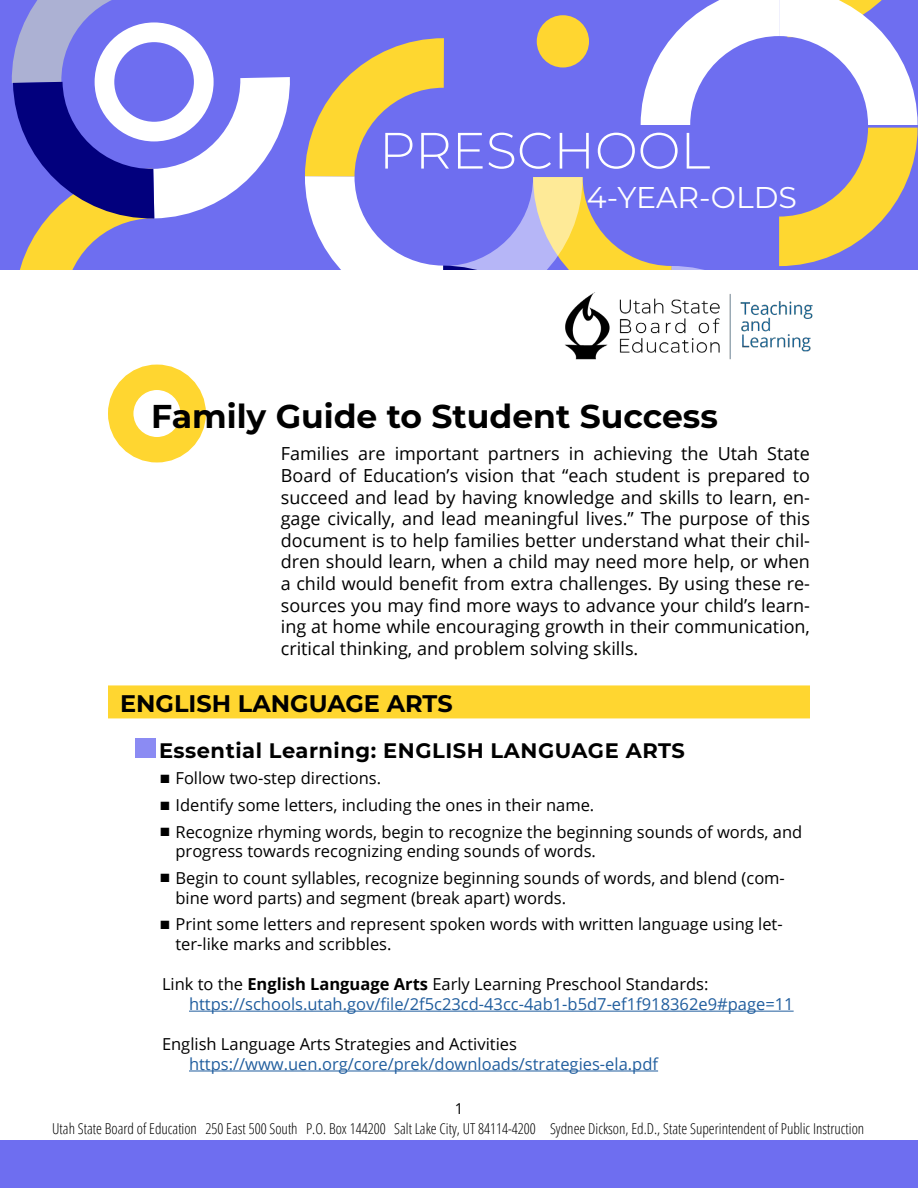
<style>
.page{position:relative;width:918px;height:1188px;background:#fff}
.page>*{position:absolute;margin:0;border:0;box-sizing:border-box;transform-origin:0 0}
.GradeLevel{font:300 51px "Montserrat";color:#fff}
.H__famguide{font:700 33px "Montserrat";color:#000}
.age_line{font:30px "Montserrat";color:#fff}
.H1_SubjectAreas{font:700 24px "Montserrat";color:#000}
.H2_Block_EsLrning{font:700 21px "Montserrat";letter-spacing:.025em;color:#000}
.IntroText{font:18px/21.6px "Open Sans";color:#000;text-align:justify}
.Link_toStndrds{font:16.5px/19.8px "Open Sans";color:#000}
.LinkAddress{font:16.5px "Open Sans";color:#215e9e}
.usbe_blurb{font:300 condensed 15px "Open Sans";color:#000}
.t1{font:15px "Open Sans";color:#000}
.s1{font-weight:700}
</style>
<div class="page">
<div style="left:0;top:0;width:918px;height:270px;background:#6e6ef0"></div>
<svg style="left:305px;top:0;width:613px;height:270px"></svg>
<svg style="left:11px;top:0;width:279px;height:270px"></svg>
<div style="left:537px;top:15px;width:52px;height:53px;background:#ffd630;border-radius:50%"></div>
<div style="left:108px;top:365px;width:98px;height:97px;border:25px solid #ffd630;border-radius:50%"></div>
<div style="left:0;top:1141px;width:918px;height:47px;background:#6e6ef0"></div>
<img style="left:565px;top:292px;width:248px;height:68px">
<div style="left:95px;top:22px;width:119px;height:119px;border:20px solid #fff;border-radius:50%"></div>
<div style="left:108px;top:685px;width:702px;height:33px;background:#ffd630"></div>
<div style="left:135px;top:738px;width:20px;height:20px;background:#8b8bf3"></div>
<hr style="left:189px;top:1011px;width:605px;height:1px;background:#215e9e">
<hr style="left:189px;top:1071px;width:469px;height:1px;background:#215e9e">
<h1 class="GradeLevel" style="left:379px;top:116px;width:333px">PRESCHOOL</h1>
<h1 class="age_line" style="left:587px;top:176px;width:212px">4-YEAR-OLDS</h1>
<p class="H__famguide" style="left:151px;top:393px;width:568px">Family Guide to Student Success</p>
<p class="IntroText" style="left:281px;top:443px;width:531px">Families are important partners in achieving the Utah State Board of Education’s vision that “each student is prepared to succeed and lead by having knowledge and skills to learn, en&shy;gage civically, and lead meaningful lives.” The purpose of this document is to help families better understand what their chil&shy;dren should learn, when a child may need more help, or when a child would benefit from extra challenges. By using these re&shy;sources you may find more ways to advance your child’s learn&shy;ing at home while encouraging growth in their communication, critical thinking, and problem solving skills.</p>
<p class="H1_SubjectAreas" style="left:120px;top:687px;width:334px">ENGLISH LANGUAGE ARTS</p>
<h2 class="H2_Block_EsLrning" style="left:159px;top:735px;width:527px">Essential Learning: ENGLISH LANGUAGE ARTS</h2>
<p class="Link_toStndrds" style="left:176px;top:768px;width:207px">Follow two-step directions.</p>
<p class="Link_toStndrds" style="left:176px;top:795px;width:420px">Identify some letters, including the ones in their name.</p>
<p class="Link_toStndrds" style="left:176px;top:821px;width:628px">Recognize rhyming words, begin to recognize the beginning sounds of words, and progress towards recognizing ending sounds of words.</p>
<p class="Link_toStndrds" style="left:176px;top:868px;width:611px">Begin to count syllables, recognize beginning sounds of words, and blend (com&shy;bine word parts) and segment (break apart) words.</p>
<p class="Link_toStndrds" style="left:176px;top:914px;width:609px">Print some letters and represent spoken words with written language using let&shy;ter-like marks and scribbles.</p>
<p class="Link_toStndrds" style="left:162px;top:974px;width:548px">Link to the <span class="s1">English Language Arts</span> Early Learning Preschool Standards:</p>
<p class="LinkAddress" style="left:189px;top:993px;width:606px">https://schools.utah.gov/file/2f5c23cd-43cc-4ab1-b5d7-ef1f918362e9#page=11</p>
<p class="Link_toStndrds" style="left:162px;top:1034px;width:357px">English Language Arts Strategies and Activities</p>
<p class="LinkAddress" style="left:189px;top:1052px;width:471px">https://www.uen.org/core/prek/downloads/strategies-ela.pdf</p>
<p class="t1" style="left:455px;top:1099px;width:10px">1</p>
<p class="usbe_blurb" style="left:52px;top:1119px;width:814px">Utah State Board of Education 250 East 500 South P.O. Box 144200 Salt Lake City, UT 84114-4200 Sydnee Dickson, Ed.D., State Superintendent of Public Instruction</p>
</div>
